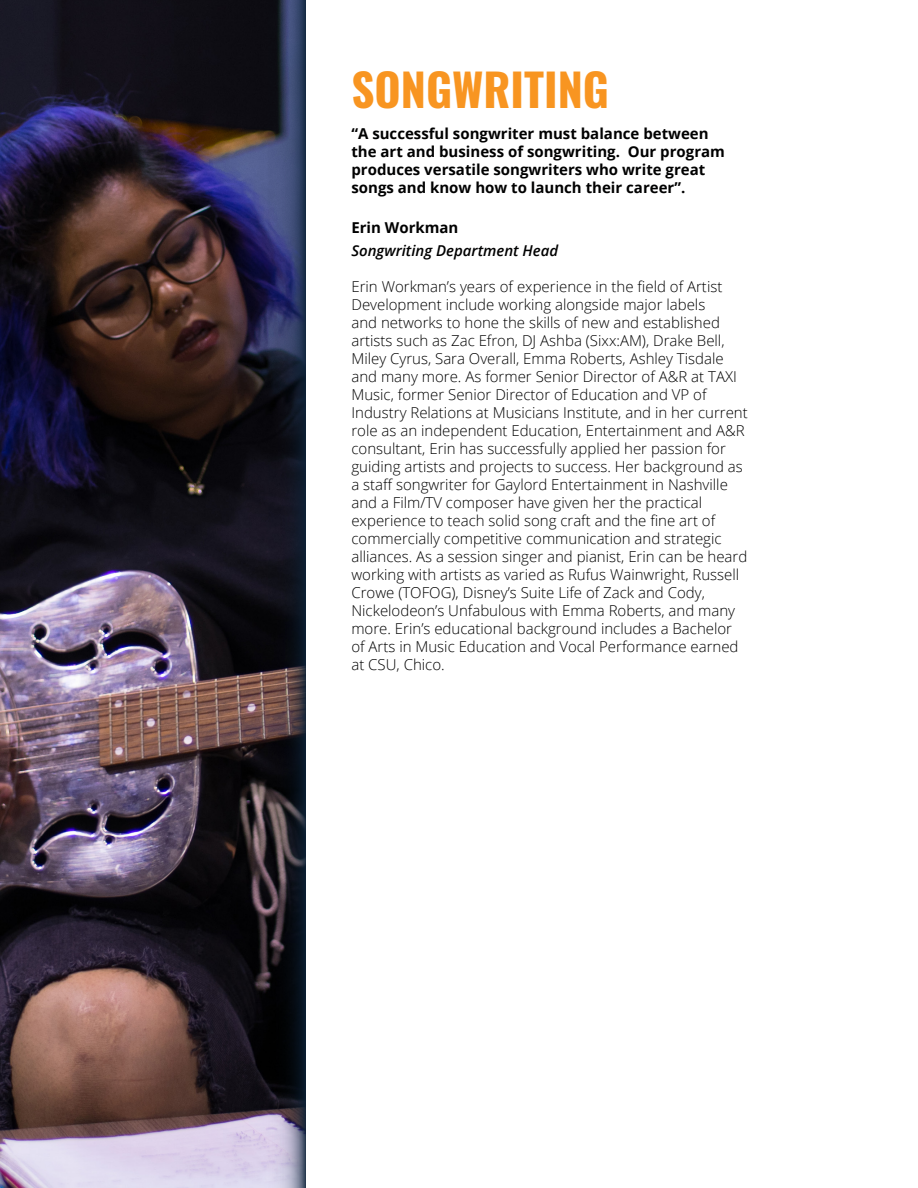
<style>
.page{position:relative;width:918px;height:1188px;background:#fff}
.page>*{position:absolute;margin:0;border:0;box-sizing:border-box;transform-origin:0 0}
.t1{font:700 45px "Oswald";color:#f89521}
.t2{font:300 15px/18px "Open Sans";color:#000101}
.t3{font:700 15px/18px "Open Sans";color:#000101}
.t4{font:italic 600 15px "Open Sans";color:#000101}
</style>
<div class="page">
<img style="left:0;top:0;width:252px;height:1188px">
<svg style="left:252px;top:0;width:54px;height:1188px;background:#2c2c3d"></svg>
<h1 class="t1" style="left:351px;top:67px;width:259px">SONGWRITING</h1>
<p class="t3" style="left:351px;top:124px;width:375px">“A successful songwriter must balance between the art and business of songwriting. Our program produces versatile songwriters who write great songs and know how to launch their career”.</p>
<p class="t3" style="left:351px;top:219px;width:109px">Erin Workman</p>
<p class="t4" style="left:351px;top:240px;width:208px">Songwriting Department Head</p>
<p class="t2" style="left:351px;top:277px;width:398px">Erin Workman’s years of experience in the field of Artist Development include working alongside major labels<br>and networks to hone the skills of new and established artists such as Zac Efron, DJ Ashba (Sixx:AM), Drake Bell, Miley Cyrus, Sara Overall, Emma Roberts, Ashley Tisdale and many more. As former Senior Director of A&amp;R at TAXI Music, former Senior Director of Education and VP of Industry Relations at Musicians Institute, and in her current role as an independent Education, Entertainment and A&amp;R consultant, Erin has successfully applied her passion for guiding artists and projects to success. Her background as a staff songwriter for Gaylord Entertainment in Nashville and a Film/TV composer have given her the practical experience to teach solid song craft and the fine art of commercially competitive communication and strategic alliances. As a session singer and pianist, Erin can be heard working with artists as varied as Rufus Wainwright, Russell Crowe (TOFOG), Disney’s Suite Life of Zack and Cody, Nickelodeon’s Unfabulous with Emma Roberts, and many more. Erin’s educational background includes a Bachelor of Arts in Music Education and Vocal Performance earned at CSU, Chico.</p>
</div>
